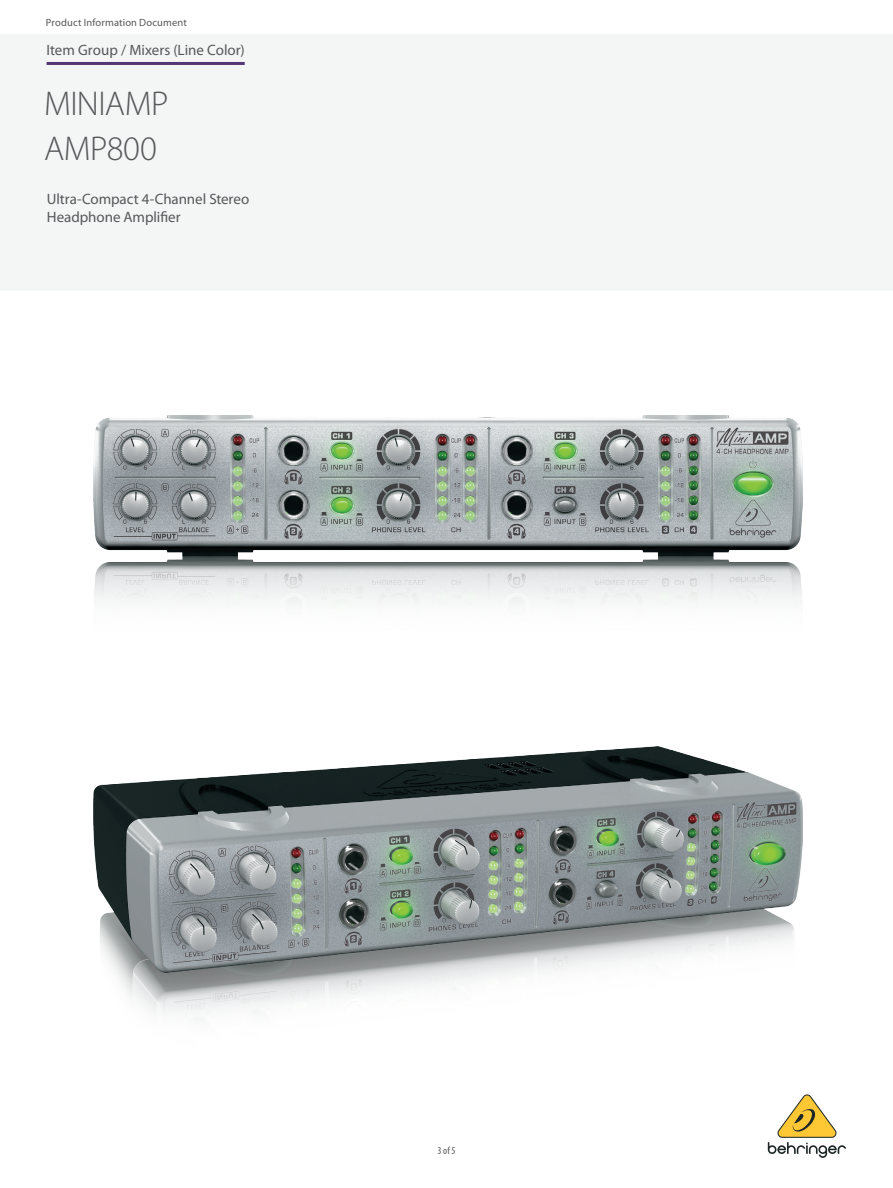
<style>
.page{position:relative;width:893px;height:1188px;background:#fff}
.page>*{position:absolute;margin:0;border:0;box-sizing:border-box;transform-origin:0 0}
.t1{font:300 34.5px/44.8px "Myriad Pro";letter-spacing:-.015em;color:#57585a}
.t2{font:15px/18px "Myriad Pro";letter-spacing:-.005em;color:#57585a}
.t3{font:10.5px "Myriad Pro";letter-spacing:.015em;color:#57585a}
.t4{font:condensed 10.5px "Myriad Pro";color:#57585a}
</style>
<div class="page">
<img style="left:0;top:34px;width:893px;height:1117px">
<hr style="left:47px;top:62px;width:198px;height:3px;background:#533676">
<svg style="left:768px;top:1094px;width:78px;height:64px"></svg>
<img style="left:94px;top:416px;width:709px;height:215px">
<img style="left:94px;top:747px;width:709px;height:300px">
<p class="t3" style="left:46px;top:16px;width:142px">Product Information Document</p>
<p class="t2" style="left:47px;top:40px;width:200px">Item Group / Mixers (Line Color)</p>
<h1 class="t1" style="left:44px;top:82px;width:126px">MINIAMP<br>AMP800</h1>
<p class="t2" style="left:47px;top:190px;width:204px">Ultra-Compact 4-Channel Stereo<br>Headphone Amplifier</p>
<p class="t4" style="left:437px;top:1144px;width:20px">3 of 5</p>
</div>
